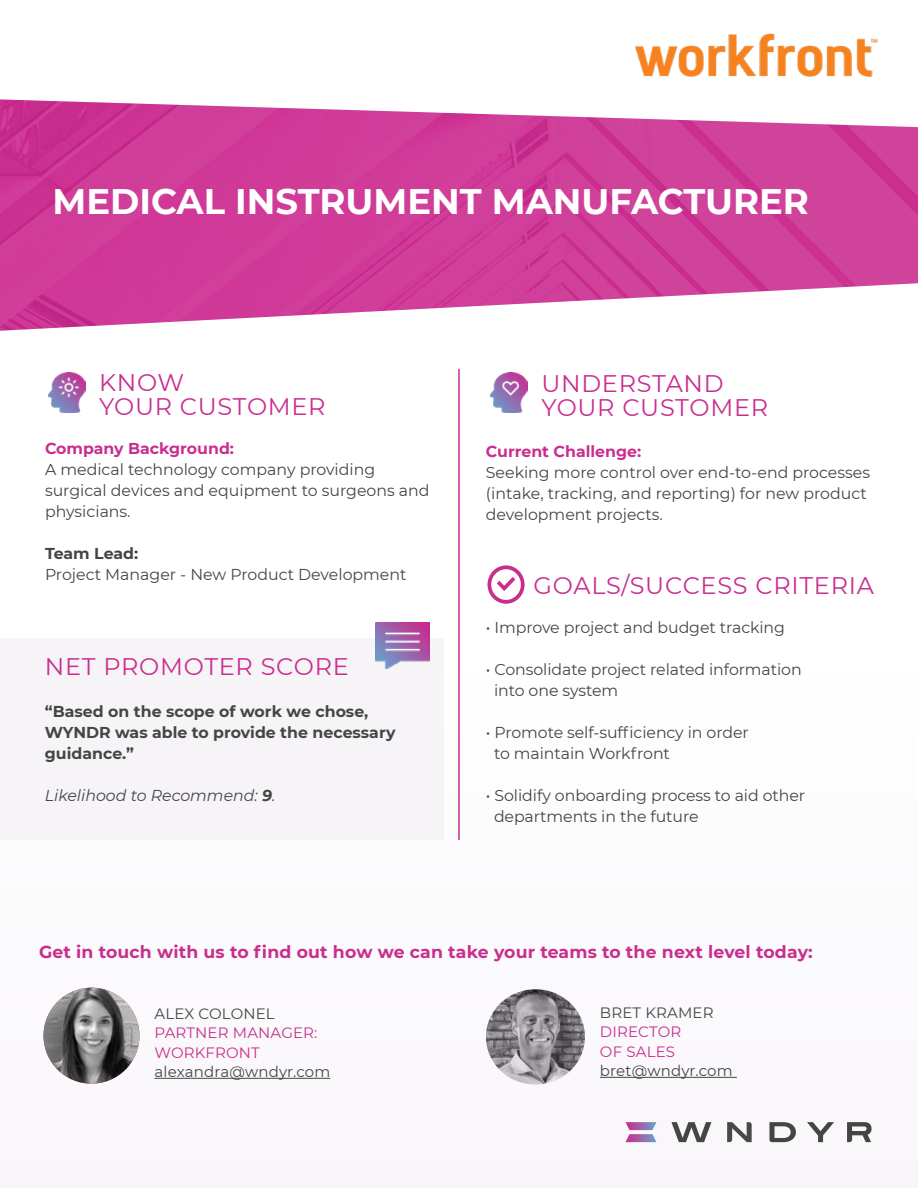
<style>
.page{position:relative;width:918px;height:1188px;background:#fff}
.page>*{position:absolute;margin:0;border:0;box-sizing:border-box;transform-origin:0 0}
.t1{font:700 35.4px "Montserrat";color:#fff}
.t2{font:24px/24px "Montserrat";letter-spacing:.03em;color:#c92e8f}
.t3{font:700 17.25px "Montserrat";letter-spacing:.01em;color:#c92e8f}
.t4{font:15.75px/21px "Montserrat";letter-spacing:-.005em;color:#454546}
.t5{font:700 15.75px/21px "Montserrat";color:#454546}
.t6{font:700 15.75px "Montserrat";color:#c92e8f}
.t7{font:italic 15.75px "Montserrat";color:#454546}
.t8{font:15px "Montserrat";letter-spacing:.01em;color:#454546}
.t9{font:15px/19.5px "Montserrat";letter-spacing:.01em;color:#c92e8f}
.s1{font-weight:700}
</style>
<div class="page">
<div style="left:0;top:604px;width:918px;height:584px;background:#fcfafc"></div>
<div style="left:0;top:638px;width:444px;height:202px;background:#f7f4f8"></div>
<img style="left:0;top:99px;width:918px;height:232px">
<svg style="left:487px;top:565px;width:38px;height:39px"></svg>
<img style="left:491px;top:372px;width:37px;height:41px">
<img style="left:376px;top:623px;width:54px;height:45px">
<img style="left:48px;top:372px;width:37px;height:41px">
<svg style="left:626px;top:1122px;width:30px;height:20px"></svg>
<svg style="left:847px;top:1122px;width:25px;height:20px"></svg>
<svg style="left:671px;top:1122px;width:163px;height:20px"></svg>
<img style="left:44px;top:988px;width:96px;height:96px;border-radius:48px">
<img style="left:486px;top:989px;width:99px;height:96px">
<hr style="left:154px;top:1078px;width:176px;height:1px;background:#454546">
<hr style="left:600px;top:1077px;width:137px;height:1px;background:#454546">
<img style="left:634px;top:33px;width:244px;height:44px">
<hr style="left:458px;top:369px;width:2px;height:471px;background:#c92e8f">
<h1 class="t1" style="left:52px;top:176px;width:758px">MEDICAL INSTRUMENT MANUFACTURER</h1>
<h2 class="t2" style="left:99px;top:369px;width:228px">KNOW<br>YOUR CUSTOMER</h2>
<p class="t6" style="left:45px;top:437px;width:191px">Company Background:</p>
<p class="t4" style="left:45px;top:458px;width:386px">A medical technology company providing surgical devices and equipment to surgeons and physicians.</p>
<p class="t5" style="left:45px;top:542px;width:95px">Team Lead:</p>
<p class="t4" style="left:45px;top:563px;width:363px">Project Manager - New Product Development</p>
<h2 class="t2" style="left:45px;top:653px;width:305px">NET PROMOTER SCORE</h2>
<p class="t5" style="left:45px;top:700px;width:352px">“Based on the scope of work we chose,<br>WYNDR was able to provide the necessary guidance.”</p>
<p class="t7" style="left:45px;top:784px;width:232px">Likelihood to Recommend: <span class="s1">9</span>.</p>
<h2 class="t2" style="left:541px;top:371px;width:228px">UNDERSTAND<br>YOUR CUSTOMER</h2>
<p class="t6" style="left:486px;top:440px;width:157px">Current Challenge:</p>
<p class="t4" style="left:486px;top:461px;width:386px">Seeking more control over end-to-end processes (intake, tracking, and reporting) for new product development projects.</p>
<h2 class="t2" style="left:534px;top:573px;width:342px">GOALS/SUCCESS CRITERIA</h2>
<p class="t4" style="left:486px;top:616px;width:301px">• Improve project and budget tracking</p>
<p class="t4" style="left:494px;top:658px;width:309px;text-indent:-8px">• Consolidate project related information into one system</p>
<p class="t4" style="left:494px;top:721px;width:256px;text-indent:-8px">• Promote self-sufficiency in order to maintain Workfront</p>
<p class="t4" style="left:494px;top:784px;width:313px;text-indent:-8px">• Solidify onboarding process to aid other departments in the future</p>
<p class="t3" style="left:39px;top:940px;width:775px">Get in touch with us to find out how we can take your teams to the next level today:</p>
<p class="t8" style="left:154px;top:1003px;width:122px">ALEX COLONEL</p>
<p class="t9" style="left:154px;top:1023px;width:164px">PARTNER MANAGER:<br>WORKFRONT</p>
<p class="t8" style="left:154px;top:1062px;width:177px">alexandra@wndyr.com</p>
<p class="t8" style="left:600px;top:1002px;width:115px">BRET KRAMER</p>
<p class="t9" style="left:600px;top:1022px;width:83px">DIRECTOR<br>OF SALES</p>
<p class="t8" style="left:600px;top:1061px;width:134px">bret@wndyr.com</p>
</div>
